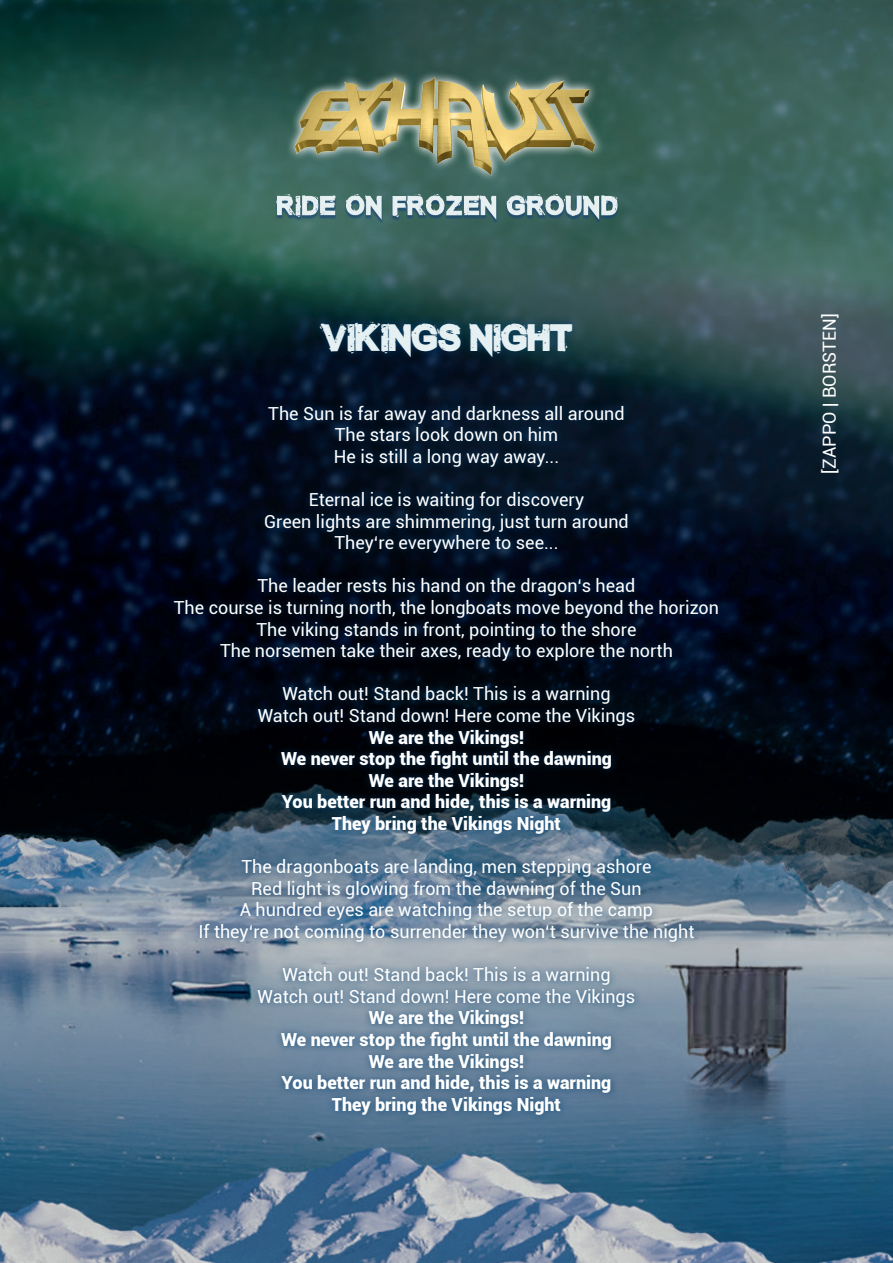
<style>
.page{position:relative;width:893px;height:1263px;background:#fff}
.page>*{position:absolute;margin:0;border:0;box-sizing:border-box;transform-origin:0 0}
.t1{font:39px "The Unknown";color:#e5f0f2}
.t2{font:18px/21.6px "Roboto";color:#fff;text-align:center}
.t3{font:900 18px/21.6px "Roboto";color:#fff;text-align:center}
</style>
<div class="page">
<img style="left:0;top:0;width:893px;height:1263px">
<img style="left:276px;top:194px;width:352px;height:36px">
<img style="left:268px;top:28px;width:348px;height:196px">
<div style="left:167px;top:314px;width:558px;height:808px;background:#003f71;opacity:.75"></div>
<h1 class="t1" style="left:321px;top:319px;width:253px">VIKINGS NIGHT</h1>
<p class="t2" style="left:268px;top:402px;width:358px">The Sun is far away and darkness all around<br>The stars look down on him<br>He is still a long way away...</p>
<p class="t2" style="left:264px;top:488px;width:366px">Eternal ice is waiting for discovery<br>Green lights are shimmering, just turn around<br>They‘re everywhere to see...</p>
<p class="t2" style="left:174px;top:574px;width:547px">The leader rests his hand on the dragon‘s head<br>The course is turning north, the longboats move beyond the horizon The viking stands in front, pointing to the shore<br>The norsemen take their axes, ready to explore the north</p>
<p class="t2" style="left:258px;top:682px;width:379px">Watch out! Stand back! This is a warning<br>Watch out! Stand down! Here come the Vikings</p>
<p class="t3" style="left:281px;top:726px;width:332px">We are the Vikings!<br>We never stop the fight until the dawning<br>We are the Vikings!<br>You better run and hide, this is a warning<br>They bring the Vikings Night</p>
<p class="t2" style="left:198px;top:855px;width:497px">The dragonboats are landing, men stepping ashore<br>Red light is glowing from the dawning of the Sun<br>A hundred eyes are watching the setup of the camp<br>If they‘re not coming to surrender they won‘t survive the night</p>
<p class="t2" style="left:258px;top:963px;width:379px">Watch out! Stand back! This is a warning<br>Watch out! Stand down! Here come the Vikings</p>
<p class="t3" style="left:281px;top:1006px;width:332px">We are the Vikings!<br>We never stop the fight until the dawning<br>We are the Vikings!<br>You better run and hide, this is a warning<br>They bring the Vikings Night</p>
<p class="t2" style="left:818px;top:474px;width:162px;rotate:-90deg">[ZAPPO | BORSTEN]</p>
</div>
